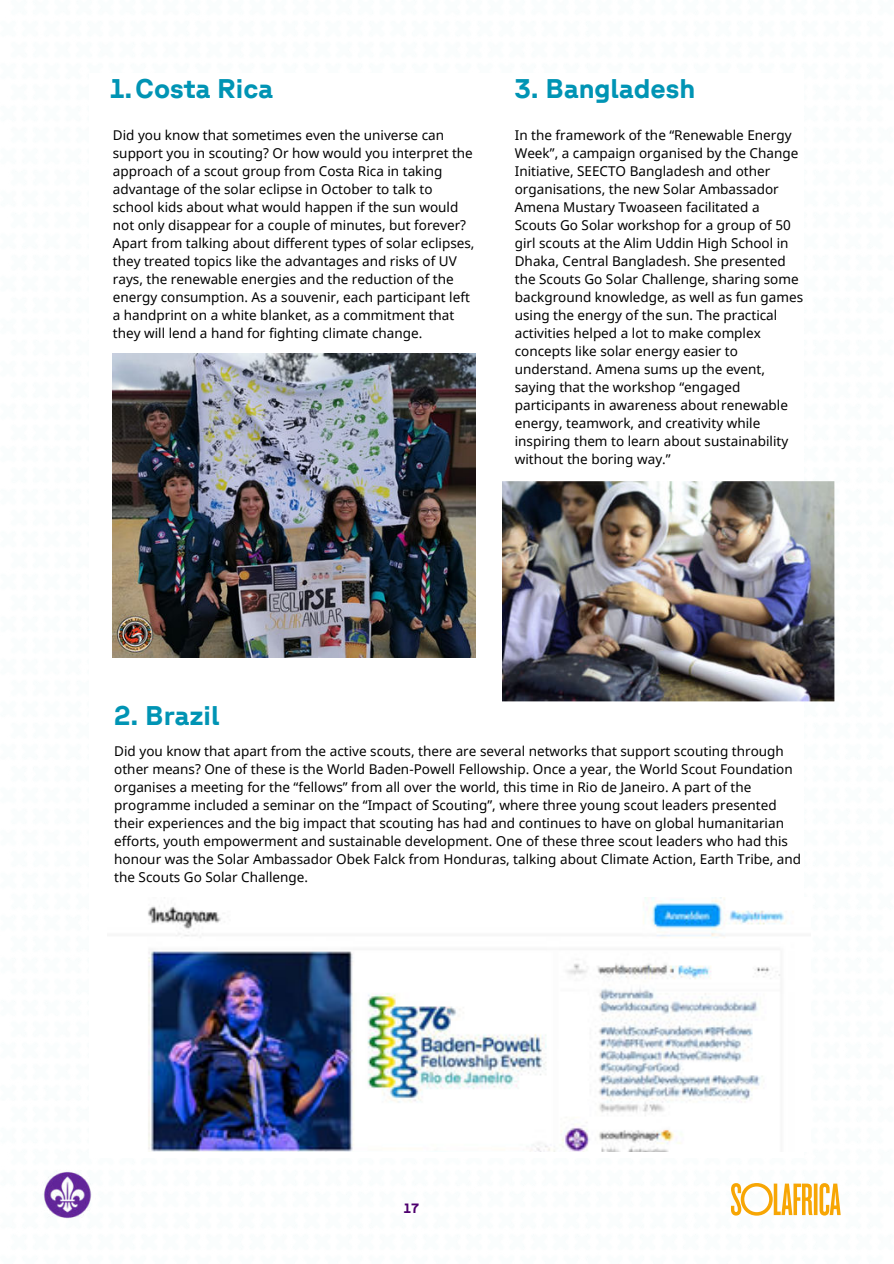
<style>
.page{position:relative;width:894px;height:1264px;background:#fff}
.page>*{position:absolute;margin:0;border:0;box-sizing:border-box;transform-origin:0 0}
.t1{font:700 27px "Scouts GT Planar";color:#0094b4}
.t2{font:13.5px/18px "Noto Sans";color:#000}
.t3{font:700 13.5px "Scouts GT Planar";color:#4d006e}
</style>
<div class="page">
<img style="left:43px;top:1171px;width:49px;height:48px">
<img style="left:113px;top:353px;width:362px;height:304px">
<img style="left:502px;top:481px;width:332px;height:220px">
<img style="left:148px;top:897px;width:639px;height:254px">
<svg style="left:730px;top:1183px;width:110px;height:32px"></svg>
<h1 class="t1" style="left:110px;top:72px;width:164px">1.Costa Rica</h1>
<h1 class="t1" style="left:514px;top:72px;width:182px">3. Bangladesh</h1>
<p class="t2" style="left:113px;top:126px;width:363px">Did you know that sometimes even the universe can support you in scouting? Or how would you interpret the approach of a scout group from Costa Rica in taking advantage of the solar eclipse in October to talk to school kids about what would happen if the sun would not only disappear for a couple of minutes, but forever?<br>Apart from talking about different types of solar eclipses, they treated topics like the advantages and risks of UV rays, the renewable energies and the reduction of the energy consumption. As a souvenir, each participant left a handprint on a white blanket, as a commitment that they will lend a hand for fighting climate change.</p>
<p class="t2" style="left:514px;top:126px;width:290px">In the framework of the “Renewable Energy Week”, a campaign organised by the Change Initiative, SEECTO Bangladesh and other organisations, the new Solar Ambassador Amena Mustary Twoaseen facilitated a Scouts Go Solar workshop for a group of 50 girl scouts at the Alim Uddin High School in Dhaka, Central Bangladesh. She presented the Scouts Go Solar Challenge, sharing some background knowledge, as well as fun games using the energy of the sun. The practical activities helped a lot to make complex concepts like solar energy easier to understand. Amena sums up the event, saying that the workshop “engaged participants in awareness about renewable energy, teamwork, and creativity while inspiring them to learn about sustainability without the boring way.”</p>
<h1 class="t1" style="left:114px;top:699px;width:107px">2. Brazil</h1>
<p class="t2" style="left:114px;top:741px;width:688px">Did you know that apart from the active scouts, there are several networks that support scouting through other means? One of these is the World Baden-Powell Fellowship. Once a year, the World Scout Foundation organises a meeting for the “fellows” from all over the world, this time in Rio de Janeiro. A part of the programme included a seminar on the “Impact of Scouting”, where three young scout leaders presented their experiences and the big impact that scouting has had and continues to have on global humanitarian efforts, youth empowerment and sustainable development. One of these three scout leaders who had this honour was the Solar Ambassador Obek Falck from Honduras, talking about Climate Action, Earth Tribe, and the Scouts Go Solar Challenge.</p>
<p class="t3" style="left:404px;top:1199px;width:17px">17</p>
</div>
